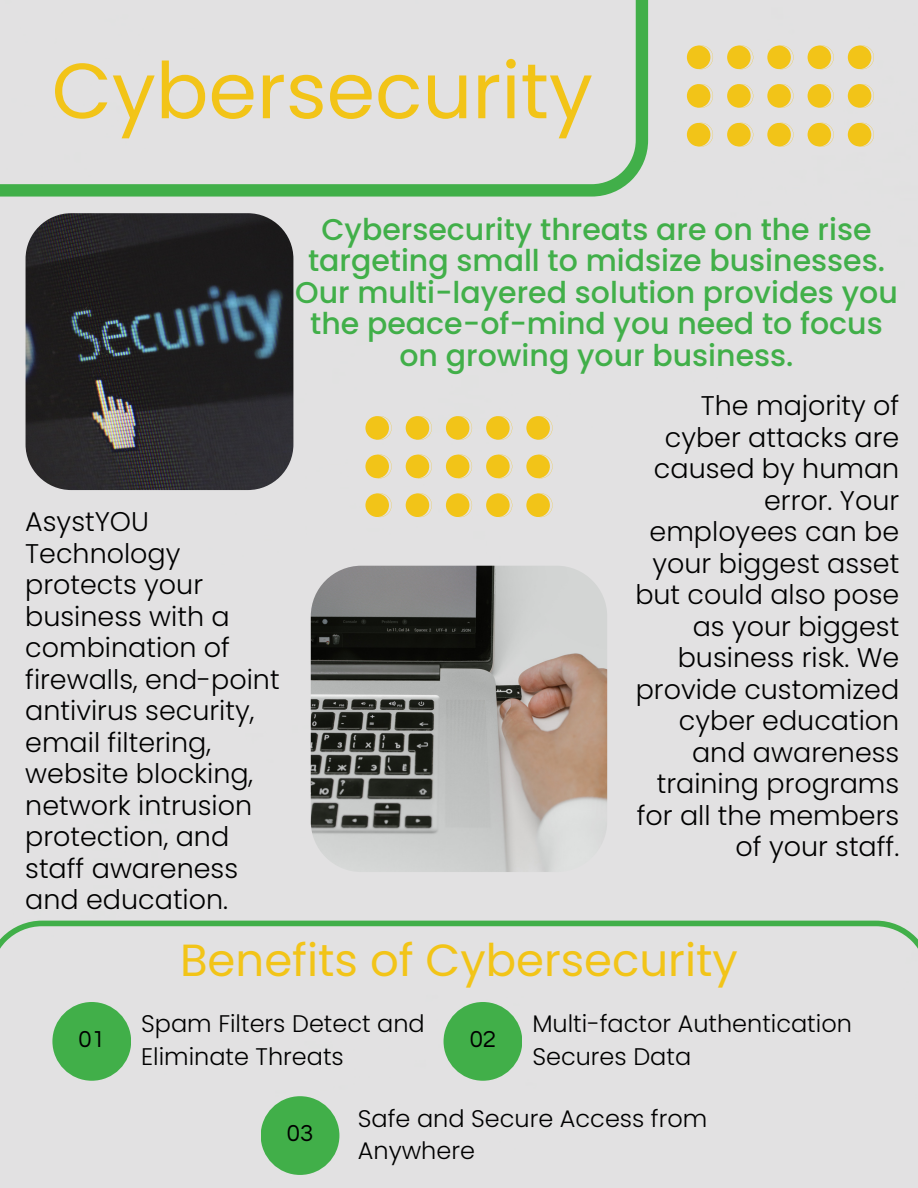
<style>
.page{position:relative;width:918px;height:1188px;background:#fff}
.page>*{position:absolute;margin:0;border:0;box-sizing:border-box;transform-origin:0 0}
.t1{font:78px "Poppins";color:#f2c418}
.t2{font:45px "Poppins";color:#f2c418}
.t3{font:500 30px/31.5px "Poppins";color:#41af49;text-align:center}
.t4{font:300 27px/31.5px "Poppins";color:#000}
.t5{font:300 24px/32.7px "Poppins";color:#000}
.t6{font:24px "Questrial";color:#000}
</style>
<div class="page">
<div style="left:0;top:0;width:918px;height:921px;background:#e2e1e2"></div>
<svg style="left:0;top:0;width:648px;height:196px;background:#d5ddd6"></svg>
<svg style="left:687px;top:45px;width:187px;height:102px;background:#e7d69b"></svg>
<img style="left:26px;top:213px;width:267px;height:277px;border-radius:46px">
<img style="left:311px;top:566px;width:296px;height:306px;border-radius:51px">
<svg style="left:365px;top:416px;width:187px;height:101px;background:#e7d69a"></svg>
<div style="left:0;top:921px;width:918px;height:267px;background:#e2e1e2"></div>
<div style="left:52px;top:1002px;width:79px;height:79px;background:#41af49;border-radius:50%"></div>
<div style="left:444px;top:1002px;width:78px;height:79px;background:#41af49;border-radius:50%"></div>
<div style="left:261px;top:1096px;width:78px;height:79px;background:#41af49;border-radius:50%"></div>
<p class="t1" style="left:52px;top:36px;width:543px">Cybersecurity</p>
<p class="t4" style="left:25px;top:506px;width:256px">AsystYOU<br>Technology protects your business with a combination of firewalls, end-point antivirus security, email filtering, website blocking, network intrusion protection, and staff awareness and education.</p>
<p class="t3" style="left:295px;top:213px;width:604px">Cybersecurity threats are on the rise targeting small to midsize businesses.<br>Our multi-layered solution provides you the peace-of-mind you need to focus on growing your business.</p>
<p class="t4" style="left:635px;top:390px;width:265px;text-align:right">The majority of cyber attacks are caused by human error. Your employees can be your biggest asset but could also pose as your biggest business risk. We provide customized cyber education and awareness training programs for all the members of your staff.</p>
<p class="t2" style="left:180px;top:929px;width:559px">Benefits of Cybersecurity</p>
<p class="t5" style="left:141px;top:1008px;width:285px">Spam Filters Detect and<br>Eliminate Threats</p>
<p class="t5" style="left:532px;top:1008px;width:321px">Multi-factor Authentication<br>Secures Data</p>
<p class="t6" style="left:79px;top:1027px;width:28px">01</p>
<p class="t6" style="left:470px;top:1027px;width:28px">02</p>
<p class="t6" style="left:287px;top:1122px;width:28px">03</p>
<p class="t5" style="left:358px;top:1102px;width:351px">Safe and Secure Access from<br>Anywhere</p>
</div>
